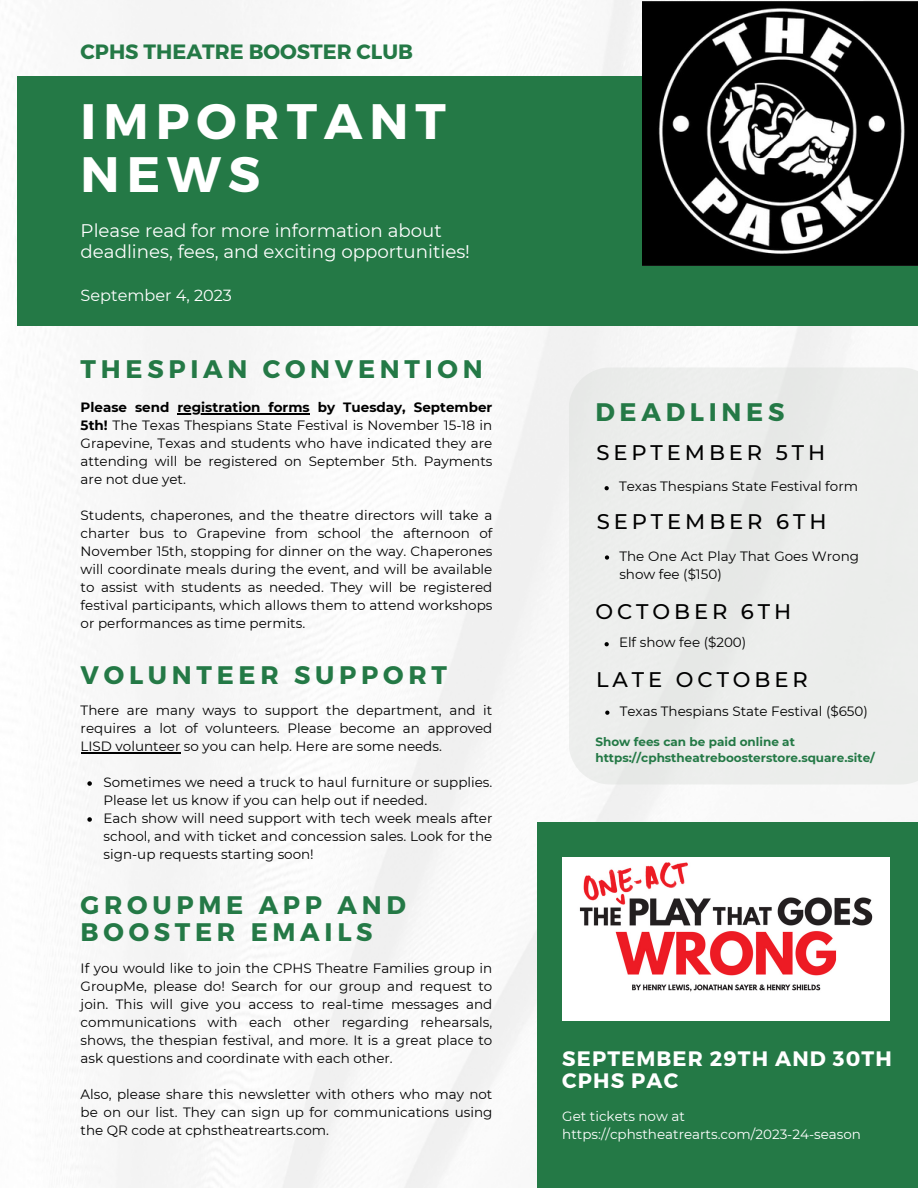
<style>
.page{position:relative;width:918px;height:1188px;background:#fff}
.page>*{position:absolute;margin:0;border:0;box-sizing:border-box;transform-origin:0 0}
.t1{font:700 49.8px/52.9px "Montserrat";letter-spacing:.14em;color:#fff}
.t2{font:700 25.35px/27px "Montserrat";letter-spacing:.185em;color:#247946}
.t3{font:500 21.15px "Montserrat";letter-spacing:.185em;color:#000}
.t4{font:700 20.85px "Montserrat";letter-spacing:.055em;color:#fff}
.t5{font:700 20.7px "Montserrat";color:#247946}
.t6{font:18.3px/21.3px "Montserrat";color:#fff}
.t7{font:16.05px "Montserrat";color:#fff}
.t8{font:13.5px/18px "Montserrat";color:#000;text-align:justify}
.t9{font:13.5px/18px "Montserrat";color:#fff}
.t10{font:700 12px/16px "Montserrat";color:#247946}
.s1{font-weight:700}
</style>
<div class="page">
<img style="left:17px;top:0;width:901px;height:1188px">
<div style="left:18px;top:77px;width:900px;height:249px;background:#247946"></div>
<img style="left:643px;top:1px;width:275px;height:264px">
<div style="left:569px;top:367px;width:349px;height:417px;background:#ecedec"></div>
<div style="left:537px;top:823px;width:381px;height:365px;background:#247946"></div>
<img style="left:562px;top:858px;width:328px;height:163px">
<svg style="left:87px;top:781px;width:5px;height:5px"></svg>
<svg style="left:87px;top:817px;width:5px;height:5px"></svg>
<hr style="left:81px;top:752px;width:99px;height:1px;background:#000">
<svg style="left:605px;top:486px;width:4px;height:4px"></svg>
<svg style="left:605px;top:642px;width:4px;height:4px"></svg>
<hr style="left:177px;top:413px;width:133px;height:2px;background:#000">
<svg style="left:605px;top:711px;width:4px;height:4px"></svg>
<svg style="left:605px;top:555px;width:4px;height:5px"></svg>
<p class="t5" style="left:81px;top:38px;width:334px">CPHS THEATRE BOOSTER CLUB</p>
<p class="t1" style="left:81px;top:92px;width:367px">IMPORTANT<br>NEWS</p>
<p class="t6" style="left:81px;top:219px;width:391px">Please read for more information about deadlines, fees, and exciting opportunities!</p>
<p class="t7" style="left:81px;top:285px;width:153px">September 4, 2023</p>
<p class="t2" style="left:81px;top:354px;width:404px">THESPIAN CONVENTION</p>
<p class="t8" style="left:81px;top:399px;width:413px"><span class="s1">Please send registration forms by Tuesday, September 5th!</span> The Texas Thespians State Festival is November 15-18 in Grapevine, Texas and students who have indicated they are attending will be registered on September 5th. Payments are not due yet.</p>
<p class="t8" style="left:81px;top:506px;width:413px">Students, chaperones, and the theatre directors will take a charter bus to Grapevine from school the afternoon of November 15th, stopping for dinner on the way. Chaperones will coordinate meals during the event, and will be available to assist with students as needed. They will be registered festival participants, which allows them to attend workshops or performances as time permits.</p>
<p class="t2" style="left:81px;top:660px;width:368px">VOLUNTEER SUPPORT</p>
<p class="t8" style="left:81px;top:701px;width:413px">There are many ways to support the department, and it requires a lot of volunteers. Please become an approved LISD volunteer so you can help. Here are some needs.</p>
<p class="t8" style="left:104px;top:773px;width:390px">Sometimes we need a truck to haul furniture or supplies.<br>Please let us know if you can help out if needed.</p>
<p class="t8" style="left:104px;top:809px;width:390px">Each show will need support with tech week meals after school, and with ticket and concession sales. Look for the sign-up requests starting soon!</p>
<p class="t2" style="left:81px;top:890px;width:327px">GROUPME APP AND<br>BOOSTER EMAILS</p>
<p class="t8" style="left:81px;top:959px;width:413px">If you would like to join the CPHS Theatre Families group in GroupMe, please do! Search for our group and request to join. This will give you access to real-time messages and communications with each other regarding rehearsals, shows, the thespian festival, and more. It is a great place to ask questions and coordinate with each other.</p>
<p class="t8" style="left:81px;top:1085px;width:413px">Also, please share this newsletter with others who may not be on our list. They can sign up for communications using the QR code at cphstheatrearts.com.</p>
<p class="t2" style="left:595px;top:398px;width:191px">DEADLINES</p>
<p class="t3" style="left:596px;top:439px;width:230px">SEPTEMBER 5TH</p>
<p class="t8" style="left:619px;top:478px;width:241px">Texas Thespians State Festival form</p>
<p class="t3" style="left:597px;top:509px;width:231px">SEPTEMBER 6TH</p>
<p class="t8" style="left:619px;top:547px;width:241px">The One Act Play That Goes Wrong show fee ($150)</p>
<p class="t3" style="left:595px;top:599px;width:197px">OCTOBER 6TH</p>
<p class="t8" style="left:619px;top:634px;width:129px">Elf show fee ($200)</p>
<p class="t3" style="left:596px;top:667px;width:213px">LATE OCTOBER</p>
<p class="t8" style="left:620px;top:702px;width:250px">Texas Thespians State Festival ($650)</p>
<p class="t10" style="left:595px;top:734px;width:281px">Show fees can be paid online at https://cphstheatreboosterstore.square.site/</p>
<p class="t4" style="left:562px;top:1045px;width:331px">SEPTEMBER 29TH AND 30TH</p>
<p class="t4" style="left:562px;top:1067px;width:117px">CPHS PAC</p>
<p class="t9" style="left:562px;top:1107px;width:300px">Get tickets now at https://cphstheatrearts.com/2023-24-season</p>
</div>
